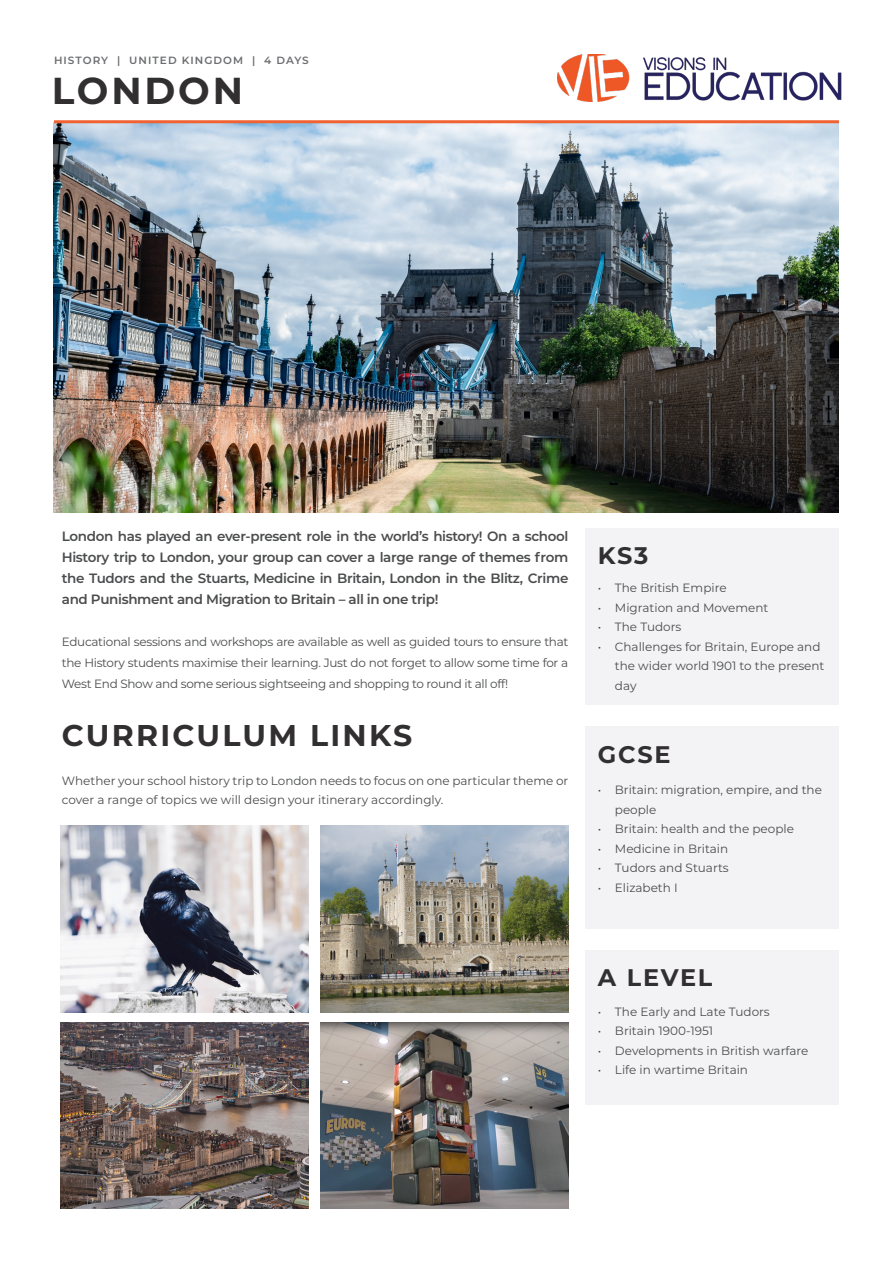
<style>
.page{position:relative;width:893px;height:1263px;background:#fff}
.page>*{position:absolute;margin:0;border:0;box-sizing:border-box;transform-origin:0 0}
.t1{font:700 37.5px "Montserrat";letter-spacing:.075em;color:#312f30}
.t2{font:700 30px "Montserrat";letter-spacing:.075em;color:#312f30}
.t3{font:700 24px "Montserrat";letter-spacing:.07em;color:#312f30}
.t4{font:600 13.5px/21px "Montserrat";letter-spacing:-.025em;color:#4b4c4d;text-align:justify}
.t5{font:12px/19.5px "Montserrat";color:#4b4c4d}
.t6{font:600 10.5px "Montserrat";letter-spacing:.1em;color:#6c6d70}
</style>
<div class="page">
<img style="left:557px;top:54px;width:285px;height:47px">
<img style="left:54px;top:123px;width:785px;height:389px">
<hr style="left:54px;top:120px;width:785px;height:3px;background:#f16232">
<img style="left:60px;top:826px;width:248px;height:186px">
<img style="left:320px;top:826px;width:248px;height:186px">
<div style="left:585px;top:528px;width:254px;height:57px;background:#f3f3f5"></div>
<div style="left:585px;top:576px;width:254px;height:129px;background:#f3f3f5"></div>
<div style="left:585px;top:727px;width:254px;height:51px;background:#f3f3f5"></div>
<div style="left:585px;top:778px;width:254px;height:151px;background:#f3f3f5"></div>
<div style="left:585px;top:950px;width:254px;height:57px;background:#f3f3f5"></div>
<div style="left:585px;top:1000px;width:254px;height:104px;background:#f3f3f5"></div>
<img style="left:60px;top:1022px;width:248px;height:187px">
<img style="left:320px;top:1022px;width:248px;height:187px">
<p class="t6" style="left:54px;top:53px;width:256px">HISTORY | UNITED KINGDOM | 4 DAYS</p>
<p class="t1" style="left:52px;top:64px;width:193px">LONDON</p>
<p class="t4" style="left:62px;top:525px;width:508px">London has played an ever-present role in the world’s history! On a school History trip to London, your group can cover a large range of themes from the Tudors and the Stuarts, Medicine in Britain, London in the Blitz, Crime and Punishment and Migration to Britain – all in one trip!</p>
<p class="t5" style="left:62px;top:631px;width:508px;line-height:21px;text-align:justify">Educational sessions and workshops are available as well as guided tours to ensure that the History students maximise their learning. Just do not forget to allow some time for a West End Show and some serious sightseeing and shopping to round it all off!</p>
<p class="t2" style="left:62px;top:714px;width:352px">CURRICULUM LINKS</p>
<p class="t5" style="left:62px;top:770px;width:508px">Whether your school history trip to London needs to focus on one particular theme or cover a range of topics we will design your itinerary accordingly.</p>
<p class="t3" style="left:598px;top:538px;width:52px">KS3</p>
<p class="t5" style="left:598px;top:578px;width:130px">• The British Empire</p>
<p class="t5" style="left:598px;top:597px;width:172px">• Migration and Movement</p>
<p class="t5" style="left:598px;top:617px;width:85px">• The Tudors</p>
<p class="t5" style="left:615px;top:636px;width:211px;text-indent:-17px">• Challenges for Britain, Europe and the wider world 1901 to the present day</p>
<p class="t3" style="left:598px;top:737px;width:74px">GCSE</p>
<p class="t5" style="left:615px;top:780px;width:209px;text-indent:-17px">• Britain: migration, empire, and the people</p>
<p class="t5" style="left:598px;top:819px;width:198px">• Britain: health and the people</p>
<p class="t5" style="left:598px;top:838px;width:132px">• Medicine in Britain</p>
<p class="t5" style="left:598px;top:858px;width:132px">• Tudors and Stuarts</p>
<p class="t5" style="left:598px;top:877px;width:81px">• Elizabeth I</p>
<p class="t3" style="left:598px;top:960px;width:116px">A LEVEL</p>
<p class="t5" style="left:598px;top:1001px;width:173px">• The Early and Late Tudors</p>
<p class="t5" style="left:598px;top:1021px;width:117px">• Britain 1900-1951</p>
<p class="t5" style="left:598px;top:1040px;width:212px">• Developments in British warfare</p>
<p class="t5" style="left:598px;top:1060px;width:152px">• Life in wartime Britain</p>
</div>
